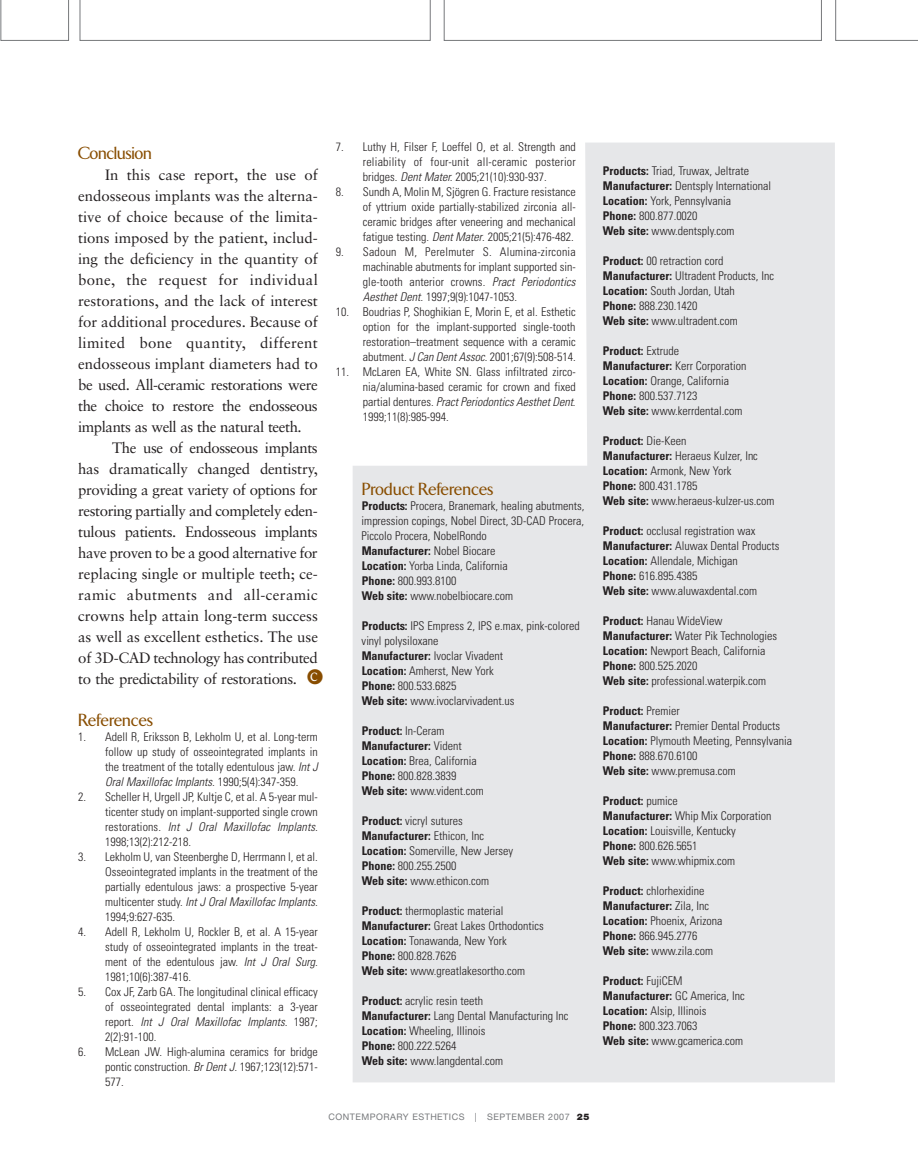
<style>
.page{position:relative;width:918px;height:1161px;background:#fff}
.page>*{position:absolute;margin:0;border:0;box-sizing:border-box;transform-origin:0 0}
.t1{font:500 18px "TF Arrow";color:#884d00}
.t2{font:500 18px "TF Arrow";letter-spacing:-.025em;color:#884d00}
.t3{font:15px/21px "Sabon";letter-spacing:-.03em;color:#231f20;text-align:justify}
.t4{font:300 condensed 12px/15px "Univers";color:#231f20}
.t5{font:9px "Helvetica Neue";letter-spacing:.055em;color:#76787b}
.s1{color:#884d00}
.s2{font-style:italic}
.s3{font-weight:700}
.s4{font-weight:900;color:#231f20}
</style>
<div class="page">
<svg style="left:80px;top:0;width:351px;height:41px"></svg>
<svg style="left:444px;top:0;width:378px;height:41px"></svg>
<svg style="left:0;top:0;width:69px;height:41px"></svg>
<svg style="left:835px;top:0;width:83px;height:41px"></svg>
<svg style="left:353px;top:143px;width:482px;height:939px;fill:#e6e7e9"></svg>
<h1 class="t2" style="left:78px;top:147px;width:76px">Conclusion</h1>
<p class="t3" style="left:78px;top:165px;width:241px;text-indent:27px">In this case report, the use of endosseous implants was the alterna&shy;tive of choice because of the limita&shy;tions imposed by the patient, includ&shy;ing the deficiency in the quantity of bone, the request for individual restorations, and the lack of interest for additional procedures. Because of limited bone quantity, different endosseous implant diameters had to be used. All-ceramic restorations were the choice to restore the endosseous implants as well as the natural teeth.</p>
<p class="t3" style="left:78px;top:438px;width:247px;text-align:left;text-indent:34px">The use of endosseous implants has dramatically changed dentistry, providing a great variety of options for restoring partially and completely eden&shy;tulous patients. Endosseous implants have proven to be a good alternative for replacing single or multiple teeth; ce&shy;ramic abutments and all-ceramic crowns help attain long-term success as well as excellent esthetics. The use of 3D-CAD technology has contributed to the predictability of restorations. <span class="s1">●</span><sup>c</sup></p>
<h1 class="t1" style="left:78px;top:714px;width:77px">References</h1>
<p class="t4" style="left:105px;top:730px;width:214px;text-align:justify;text-indent:-27px">1. Adell R, Eriksson B, Lekholm U, et al. Long-term follow up study of osseointegrated implants in the treatment of the totally edentulous jaw. <span class="s2">Int J Oral Maxillofac Implants.</span> 1990;5(4):347-359.</p>
<p class="t4" style="left:105px;top:790px;width:214px;text-align:justify;text-indent:-27px">2. Scheller H, Urgell JP, Kultje C, et al. A 5-year mul&shy;ticenter study on implant-supported single crown restorations. <span class="s2">Int J Oral Maxillofac Implants.<br></span>1998;13(2):212-218.</p>
<p class="t4" style="left:105px;top:850px;width:214px;text-align:justify;text-indent:-27px">3. Lekholm U, van Steenberghe D, Herrmann I, et al.<br>Osseointegrated implants in the treatment of the partially edentulous jaws: a prospective 5-year multicenter study. <span class="s2">Int J Oral Maxillofac Implants.<br></span>1994;9:627-635.</p>
<p class="t4" style="left:105px;top:925px;width:214px;text-align:justify;text-indent:-27px">4. Adell R, Lekholm U, Rockler B, et al. A 15-year study of osseointegrated implants in the treat&shy;ment of the edentulous jaw. <span class="s2">Int J Oral Surg.<br></span>1981;10(6):387-416.</p>
<p class="t4" style="left:105px;top:985px;width:214px;text-align:justify;text-indent:-27px">5. Cox JF, Zarb GA. The longitudinal clinical efficacy of osseointegrated dental implants: a 3-year report. <span class="s2">Int J Oral Maxillofac Implants.</span> 1987; 2(2):91-100.</p>
<p class="t4" style="left:105px;top:1045px;width:214px;text-align:justify;text-indent:-27px">6. McLean JW. High-alumina ceramics for bridge pontic construction. <span class="s2">Br Dent J.</span> 1967;123(12):571- 577.</p>
<p class="t4" style="left:363px;top:141px;width:214px;text-align:justify;text-indent:-27px">7. Luthy H, Filser F, Loeffel O, et al. Strength and reliability of four-unit all-ceramic posterior bridges. <span class="s2">Dent Mater.</span> 2005;21(10):930-937.</p>
<p class="t4" style="left:363px;top:186px;width:214px;text-align:justify;text-indent:-27px">8. Sundh A, Molin M, Sjögren G. Fracture resistance of yttrium oxide partially-stabilized zirconia all&shy;ceramic bridges after veneering and mechanical fatigue testing. <span class="s2">Dent Mater</span>. 2005;21(5):476-482.</p>
<p class="t4" style="left:363px;top:246px;width:214px;text-align:justify;text-indent:-27px">9. Sadoun M, Perelmuter S. Alumina-zirconia machinable abutments for implant supported sin&shy;gle-tooth anterior crowns. <span class="s2">Pract Periodontics Aesthet Dent.</span> 1997;9(9):1047-1053.</p>
<p class="t4" style="left:363px;top:306px;width:214px;text-align:justify;text-indent:-27px">10. Boudrias P, Shoghikian E, Morin E, et al. Esthetic option for the implant-supported single-tooth restoration–treatment sequence with a ceramic abutment. <span class="s2">J Can Dent Assoc</span>. 2001;67(9):508-514.</p>
<p class="t4" style="left:363px;top:366px;width:214px;text-align:justify;text-indent:-27px">11. McLaren EA, White SN. Glass infiltrated zirco&shy;nia/alumina-based ceramic for crown and fixed partial dentures. <span class="s2">Pract Periodontics Aesthet Dent</span>.<br>1999;11(8):985-994.</p>
<h1 class="t1" style="left:362px;top:483px;width:133px">Product References</h1>
<p class="t4" style="left:362px;top:499px;width:224px"><span class="s3">Products:</span> Procera, Branemark, healing abutments, impression copings, Nobel Direct, 3D-CAD Procera, Piccolo Procera, NobelRondo<br><span class="s3">Manufacturer:</span> Nobel Biocare<br><span class="s3">Location:</span> Yorba Linda, California<br><span class="s3">Phone:</span> 800.993.8100<br><span class="s3">Web site:</span> www.nobelbiocare.com</p>
<p class="t4" style="left:362px;top:619px;width:220px"><span class="s3">Products:</span> IPS Empress 2, IPS e.max, pink-colored vinyl polysiloxane<br><span class="s3">Manufacturer:</span> Ivoclar Vivadent<br><span class="s3">Location:</span> Amherst, New York<br><span class="s3">Phone:</span> 800.533.6825<br><span class="s3">Web site:</span> www.ivoclarvivadent.us</p>
<p class="t4" style="left:362px;top:724px;width:124px"><span class="s3">Product:</span> In-Ceram<br><span class="s3">Manufacturer:</span> Vident<br><span class="s3">Location:</span> Brea, California<br><span class="s3">Phone:</span> 800.828.3839<br><span class="s3">Web site:</span> www.vident.com</p>
<p class="t4" style="left:362px;top:814px;width:153px"><span class="s3">Product:</span> vicryl sutures<br><span class="s3">Manufacturer:</span> Ethicon, Inc<br><span class="s3">Location:</span> Somerville, New Jersey<br><span class="s3">Phone:</span> 800.255.2500<br><span class="s3">Web site:</span> www.ethicon.com</p>
<p class="t4" style="left:362px;top:904px;width:184px"><span class="s3">Product:</span> thermoplastic material<br><span class="s3">Manufacturer:</span> Great Lakes Orthodontics<br><span class="s3">Location:</span> Tonawanda, New York<br><span class="s3">Phone:</span> 800.828.7626<br><span class="s3">Web site:</span> www.greatlakesortho.com</p>
<p class="t4" style="left:362px;top:994px;width:208px"><span class="s3">Product:</span> acrylic resin teeth<br><span class="s3">Manufacturer:</span> Lang Dental Manufacturing Inc<br><span class="s3">Location:</span> Wheeling, Illinois<br><span class="s3">Phone:</span> 800.222.5264<br><span class="s3">Web site:</span> www.langdental.com</p>
<p class="t5" style="left:328px;top:1114px;width:263px">CONTEMPORARY ESTHETICS | SEPTEMBER 2007 <span class="s4">25</span></p>
<p class="t4" style="left:603px;top:165px;width:170px"><span class="s3">Products:</span> Triad, Truwax, Jeltrate<br><span class="s3">Manufacturer:</span> Dentsply International<br><span class="s3">Location:</span> York, Pennsylvania<br><span class="s3">Phone:</span> 800.877.0020<br><span class="s3">Web site:</span> www.dentsply.com</p>
<p class="t4" style="left:603px;top:255px;width:173px"><span class="s3">Product:</span> 00 retraction cord<br><span class="s3">Manufacturer:</span> Ultradent Products, Inc<br><span class="s3">Location:</span> South Jordan, Utah<br><span class="s3">Phone:</span> 888.230.1420<br><span class="s3">Web site:</span> www.ultradent.com</p>
<p class="t4" style="left:603px;top:345px;width:145px"><span class="s3">Product:</span> Extrude<br><span class="s3">Manufacturer:</span> Kerr Corporation<br><span class="s3">Location:</span> Orange, California<br><span class="s3">Phone:</span> 800.537.7123<br><span class="s3">Web site:</span> www.kerrdental.com</p>
<p class="t4" style="left:603px;top:435px;width:173px"><span class="s3">Product:</span> Die-Keen<br><span class="s3">Manufacturer:</span> Heraeus Kulzer, Inc<br><span class="s3">Location:</span> Armonk, New York<br><span class="s3">Phone:</span> 800.431.1785<br><span class="s3">Web site:</span> www.heraeus-kulzer-us.com</p>
<p class="t4" style="left:603px;top:525px;width:178px"><span class="s3">Product:</span> occlusal registration wax<br><span class="s3">Manufacturer:</span> Aluwax Dental Products<br><span class="s3">Location:</span> Allendale, Michigan<br><span class="s3">Phone:</span> 616.895.4385<br><span class="s3">Web site:</span> www.aluwaxdental.com</p>
<p class="t4" style="left:603px;top:615px;width:176px"><span class="s3">Product:</span> Hanau WideView<br><span class="s3">Manufacturer:</span> Water Pik Technologies<br><span class="s3">Location:</span> Newport Beach, California<br><span class="s3">Phone:</span> 800.525.2020<br><span class="s3">Web site:</span> professional.waterpik.com</p>
<p class="t4" style="left:603px;top:705px;width:191px"><span class="s3">Product:</span> Premier<br><span class="s3">Manufacturer:</span> Premier Dental Products<br><span class="s3">Location:</span> Plymouth Meeting, Pennsylvania<br><span class="s3">Phone:</span> 888.670.6100<br><span class="s3">Web site:</span> www.premusa.com</p>
<p class="t4" style="left:603px;top:795px;width:170px"><span class="s3">Product:</span> pumice<br><span class="s3">Manufacturer:</span> Whip Mix Corporation<br><span class="s3">Location:</span> Louisville, Kentucky<br><span class="s3">Phone:</span> 800.626.5651<br><span class="s3">Web site:</span> www.whipmix.com</p>
<p class="t4" style="left:603px;top:885px;width:121px"><span class="s3">Product:</span> chlorhexidine<br><span class="s3">Manufacturer:</span> Zila, Inc<br><span class="s3">Location:</span> Phoenix, Arizona<br><span class="s3">Phone:</span> 866.945.2776<br><span class="s3">Web site:</span> www.zila.com</p>
<p class="t4" style="left:603px;top:975px;width:144px"><span class="s3">Product:</span> FujiCEM<br><span class="s3">Manufacturer:</span> GC America, Inc<br><span class="s3">Location:</span> Alsip, Illinois<br><span class="s3">Phone:</span> 800.323.7063<br><span class="s3">Web site:</span> www.gcamerica.com</p>
</div>
